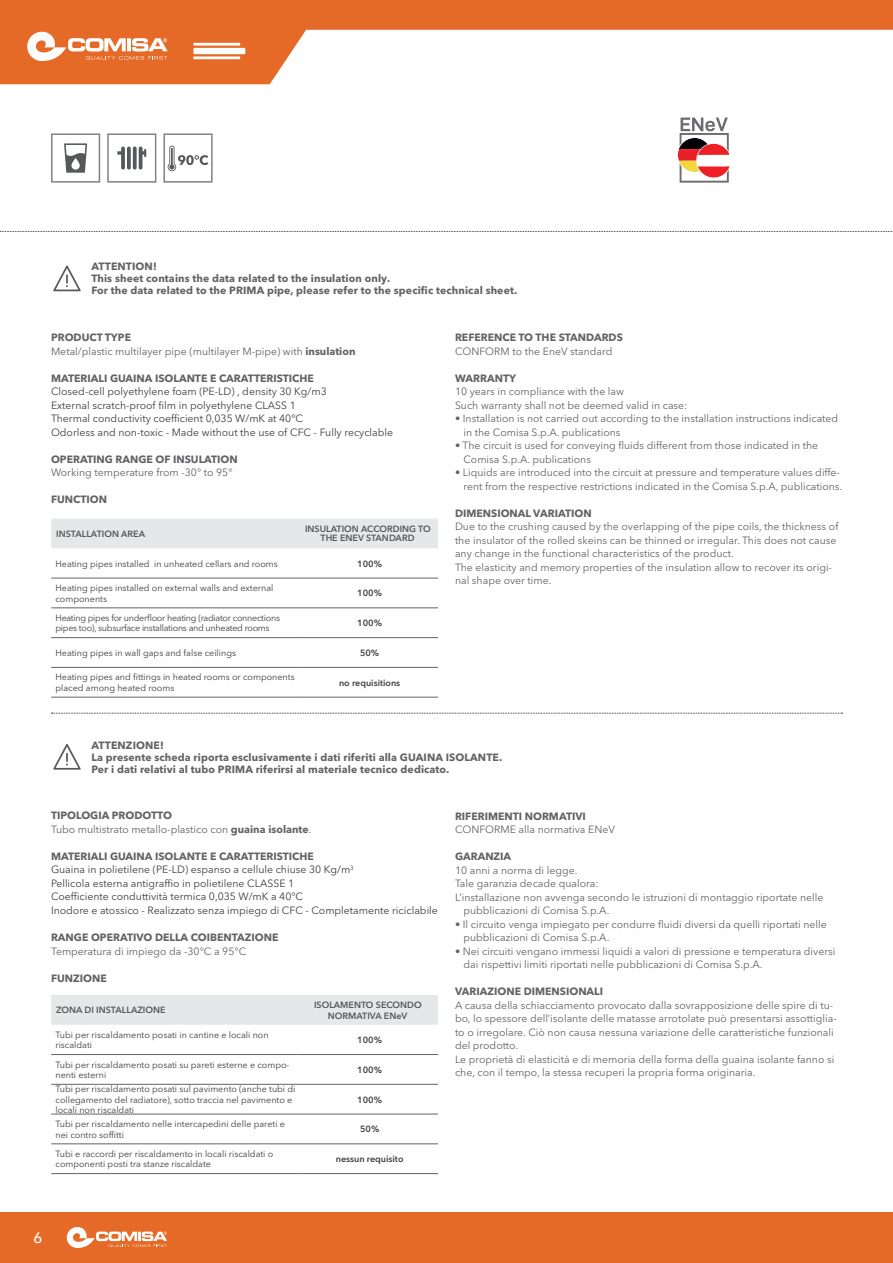
<style>
.page{position:relative;width:893px;height:1263px;background:#fff}
.page>*{position:absolute;margin:0;border:0;box-sizing:border-box;transform-origin:0 0}
.t1{font:500 15px "Avenir Next LT Pro";color:#fff}
.t2{font:10.5px/13.5px "Avenir Next LT Pro";color:#636366}
.t3{font:700 10.5px/12px "Avenir Next LT Pro";color:#636366}
.t4{font:10.5px/13.5px "Avenir Next LT Pro";color:#3e3e3f}
.t5{font:9px/10.5px "Avenir Next LT Pro";color:#3e3e3f}
.t6{font:600 9px/9px "Avenir Next LT Pro";color:#57585a;text-align:center}
.t7{font:9px/10.5px "Avenir Next LT Pro";letter-spacing:-.03em;color:#3e3e3f}
.t8{font:600 9px "Avenir Next LT Pro";color:#3e3e3f}
.s1{font-weight:700}
.s2{font-weight:700;color:#636366}
</style>
<div class="page">
<svg style="left:0;top:231px;width:893px;height:1px"></svg>
<svg style="left:168px;top:146px;width:40px;height:25px"></svg>
<div style="left:163px;top:133px;width:50px;height:50px;border:2px solid #808285"></div>
<svg style="left:127px;top:147px;width:4px;height:23px"></svg>
<svg style="left:133px;top:147px;width:4px;height:23px"></svg>
<svg style="left:117px;top:147px;width:8px;height:23px"></svg>
<svg style="left:139px;top:147px;width:7px;height:23px"></svg>
<div style="left:107px;top:133px;width:49px;height:50px;border:2px solid #808285"></div>
<svg style="left:64px;top:143px;width:23px;height:30px"></svg>
<div style="left:51px;top:133px;width:49px;height:50px;border:2px solid #808285"></div>
<div style="left:0;top:1212px;width:893px;height:51px;background:#e56a27"></div>
<svg style="left:67px;top:1227px;width:100px;height:21px"></svg>
<svg style="left:0;top:0;width:893px;height:84px;fill:#e56a27"></svg>
<svg style="left:27px;top:32px;width:141px;height:29px"></svg>
<div style="left:193px;top:48px;width:52px;height:6px;background:#fff"></div>
<hr style="left:193px;top:43px;width:47px;height:3px;background:#fff">
<hr style="left:193px;top:56px;width:47px;height:3px;background:#fff">
<div style="left:51px;top:518px;width:387px;height:30px;background:#e6e7e9"></div>
<hr style="left:51px;top:578px;width:246px;height:1px;background:#636366">
<hr style="left:297px;top:578px;width:141px;height:1px;background:#636366">
<hr style="left:51px;top:608px;width:246px;height:1px;background:#636366">
<hr style="left:297px;top:608px;width:141px;height:1px;background:#636366">
<hr style="left:51px;top:637px;width:246px;height:1px;background:#636366">
<hr style="left:297px;top:637px;width:141px;height:1px;background:#636366">
<hr style="left:51px;top:667px;width:246px;height:1px;background:#636366">
<hr style="left:297px;top:667px;width:141px;height:1px;background:#636366">
<hr style="left:51px;top:697px;width:246px;height:1px;background:#636366">
<hr style="left:297px;top:697px;width:141px;height:1px;background:#636366">
<div style="left:51px;top:995px;width:387px;height:30px;background:#e6e7e9"></div>
<hr style="left:51px;top:1054px;width:246px;height:1px;background:#636366">
<hr style="left:297px;top:1054px;width:141px;height:1px;background:#636366">
<hr style="left:51px;top:1084px;width:246px;height:1px;background:#636366">
<hr style="left:297px;top:1084px;width:141px;height:1px;background:#636366">
<hr style="left:51px;top:1114px;width:246px;height:1px;background:#636366">
<hr style="left:297px;top:1114px;width:141px;height:1px;background:#636366">
<hr style="left:51px;top:1143px;width:246px;height:1px;background:#636366">
<hr style="left:297px;top:1143px;width:141px;height:1px;background:#636366">
<hr style="left:51px;top:1173px;width:246px;height:1px;background:#636366">
<hr style="left:297px;top:1173px;width:141px;height:1px;background:#636366">
<svg style="left:53px;top:265px;width:28px;height:26px"></svg>
<svg style="left:53px;top:744px;width:28px;height:26px"></svg>
<svg style="left:51px;top:713px;width:792px;height:1px"></svg>
<svg style="left:677px;top:118px;width:53px;height:65px"></svg>
<p class="t3" style="left:92px;top:261px;width:427px">ATTENTION!<br>This sheet contains the data related to the insulation only.<br>For the data related to the PRIMA pipe, please refer to the specific technical sheet.</p>
<p class="t2" style="left:51px;top:331px;width:306px"><span class="s1">PRODUCT TYPE<br></span>Metal/plastic multilayer pipe (multilayer M-pipe) with <span class="s1">insulation</span></p>
<p class="t3" style="left:51px;top:372px;width:264px">MATERIALI GUAINA ISOLANTE E CARATTERISTICHE</p>
<p class="t4" style="left:51px;top:385px;width:344px">Closed-cell polyethylene foam (PE-LD) , density 30 Kg/m3<br>External scratch-proof film in polyethylene CLASS 1<br>Thermal conductivity coefficient 0,035 W/mK at 40°C<br>Odorless and non-toxic - Made without the use of CFC - Fully recyclable</p>
<p class="t3" style="left:51px;top:453px;width:188px">OPERATING RANGE OF INSULATION</p>
<p class="t2" style="left:51px;top:466px;width:183px">Working temperature from -30° to 95°</p>
<p class="t3" style="left:51px;top:493px;width:58px">FUNCTION</p>
<p class="t6" style="left:56px;top:529px;width:90px">INSTALLATION AREA</p>
<p class="t6" style="left:305px;top:525px;width:127px">INSULATION ACCORDING TO<br>THE ENEV STANDARD</p>
<p class="t5" style="left:55px;top:558px;width:224px">Heating pipes installed in unheated cellars and rooms</p>
<p class="t8" style="left:357px;top:558px;width:26px">100%</p>
<p class="t5" style="left:55px;top:583px;width:219px">Heating pipes installed on external walls and external components</p>
<p class="t8" style="left:357px;top:588px;width:26px">100%</p>
<p class="t7" style="left:55px;top:612px;width:226px">Heating pipes for underfloor heating (radiator connections pipes too), subsurface installations and unheated rooms</p>
<p class="t8" style="left:357px;top:617px;width:26px">100%</p>
<p class="t5" style="left:55px;top:647px;width:182px">Heating pipes in wall gaps and false ceilings</p>
<p class="t8" style="left:360px;top:647px;width:21px">50%</p>
<p class="t5" style="left:55px;top:672px;width:241px">Heating pipes and fittings in heated rooms or components placed among heated rooms</p>
<p class="t8" style="left:339px;top:677px;width:63px">no requisitions</p>
<p class="t3" style="left:455px;top:331px;width:169px">REFERENCE TO THE STANDARDS</p>
<p class="t2" style="left:455px;top:344px;width:159px">CONFORM to the EneV standard</p>
<p class="t3" style="left:455px;top:372px;width:63px">WARRANTY</p>
<p class="t2" style="left:455px;top:385px;width:234px">10 years in compliance with the law<br>Such warranty shall not be deemed valid in case:</p>
<p class="t2" style="left:463px;top:412px;width:376px;text-indent:-9px">• Installation is not carried out according to the installation instructions indicated in the Comisa S.p.A. publications</p>
<p class="t2" style="left:463px;top:439px;width:356px;text-indent:-9px">• The circuit is used for conveying fluids different from those indicated in the<br>Comisa S.p.A. publications</p>
<p class="t2" style="left:455px;top:466px;width:389px;text-align:right">• Liquids are introduced into the circuit at pressure and temperature values diffe&shy;rent from the respective restrictions indicated in the Comisa S.p.A, publications.</p>
<p class="t3" style="left:455px;top:507px;width:138px">DIMENSIONAL VARIATION</p>
<p class="t2" style="left:455px;top:520px;width:385px">Due to the crushing caused by the overlapping of the pipe coils, the thickness of the insulator of the rolled skeins can be thinned or irregular. This does not cause any change in the functional characteristics of the product.<br>The elasticity and memory properties of the insulation allow to recover its origi&shy;nal shape over time.</p>
<p class="t3" style="left:92px;top:739px;width:412px">ATTENZIONE!<br>La presente scheda riporta esclusivamente i dati riferiti alla GUAINA ISOLANTE.<br>Per i dati relativi al tubo PRIMA riferirsi al materiale tecnico dedicato.</p>
<p class="t2" style="left:51px;top:809px;width:262px"><span class="s1">TIPOLOGIA PRODOTTO<br></span>Tubo multistrato metallo-plastico con <span class="s1">guaina isolante</span>.</p>
<p class="t4" style="left:51px;top:849px;width:388px"><span class="s2">MATERIALI GUAINA ISOLANTE E CARATTERISTICHE<br></span>Guaina in polietilene (PE-LD) espanso a cellule chiuse 30 Kg/m<sup>3<br></sup>Pellicola esterna antigraffio in polietilene CLASSE 1<br>Coefficiente conduttività termica 0,035 W/mK a 40°C<br>Inodore e atossico - Realizzato senza impiego di CFC - Completamente riciclabile</p>
<p class="t3" style="left:51px;top:931px;width:229px">RANGE OPERATIVO DELLA COIBENTAZIONE</p>
<p class="t2" style="left:51px;top:944px;width:197px">Temperatura di impiego da -30°C a 95°C</p>
<p class="t3" style="left:51px;top:972px;width:57px">FUNZIONE</p>
<p class="t6" style="left:56px;top:1005px;width:111px">ZONA DI INSTALLAZIONE</p>
<p class="t6" style="left:314px;top:999px;width:109px;line-height:10.5px">ISOLAMENTO SECONDO<br>NORMATIVA ENeV</p>
<p class="t5" style="left:55px;top:1029px;width:215px">Tubi per riscaldamento posati in cantine e locali non riscaldati</p>
<p class="t8" style="left:357px;top:1034px;width:26px">100%</p>
<p class="t5" style="left:55px;top:1059px;width:235px">Tubi per riscaldamento posati su pareti esterne e compo&shy;nenti esterni</p>
<p class="t8" style="left:357px;top:1064px;width:26px">100%</p>
<p class="t5" style="left:55px;top:1084px;width:241px">Tubi per riscaldamento posati sul pavimento (anche tubi di collegamento del radiatore), sotto traccia nel pavimento e locali non riscaldati</p>
<p class="t8" style="left:357px;top:1094px;width:26px">100%</p>
<p class="t5" style="left:55px;top:1119px;width:231px">Tubi per riscaldamento nelle intercapedini delle pareti e nei contro soffitti</p>
<p class="t8" style="left:360px;top:1124px;width:21px">50%</p>
<p class="t5" style="left:55px;top:1148px;width:219px">Tubi e raccordi per riscaldamento in locali riscaldati o componenti posti tra stanze riscaldate</p>
<p class="t8" style="left:336px;top:1153px;width:69px">nessun requisito</p>
<p class="t3" style="left:455px;top:810px;width:132px">RIFERIMENTI NORMATIVI</p>
<p class="t2" style="left:455px;top:822px;width:161px">CONFORME alla normativa ENeV</p>
<p class="t3" style="left:455px;top:850px;width:58px">GARANZIA</p>
<p class="t2" style="left:455px;top:863px;width:124px">10 anni a norma di legge.</p>
<p class="t2" style="left:455px;top:876px;width:145px">Tale garanzia decade qualora:</p>
<p class="t2" style="left:455px;top:890px;width:370px">L’installazione non avvenga secondo le istruzioni di montaggio riportate nelle</p>
<p class="t2" style="left:463px;top:903px;width:147px">pubblicazioni di Comisa S.p.A.</p>
<p class="t2" style="left:463px;top:917px;width:365px;text-indent:-9px">• Il circuito venga impiegato per condurre fluidi diversi da quelli riportati nelle pubblicazioni di Comisa S.p.A.</p>
<p class="t2" style="left:463px;top:944px;width:373px;text-indent:-9px">• Nei circuiti vengano immessi liquidi a valori di pressione e temperatura diversi dai rispettivi limiti riportati nelle pubblicazioni di Comisa S.p.A.</p>
<p class="t3" style="left:455px;top:985px;width:150px">VARIAZIONE DIMENSIONALI</p>
<p class="t2" style="left:455px;top:998px;width:383px">A causa della schiacciamento provocato dalla sovrapposizione delle spire di tu&shy;bo, lo spessore dell’isolante delle matasse arrotolate può presentarsi assottiglia&shy;to o irregolare. Ciò non causa nessuna variazione delle caratteristiche funzionali del prodotto.<br>Le proprietà di elasticità e di memoria della forma della guaina isolante fanno si che, con il tempo, la stessa recuperi la propria forma originaria.</p>
<h1 class="t1" style="left:34px;top:1229px;width:10px">6</h1>
</div>
